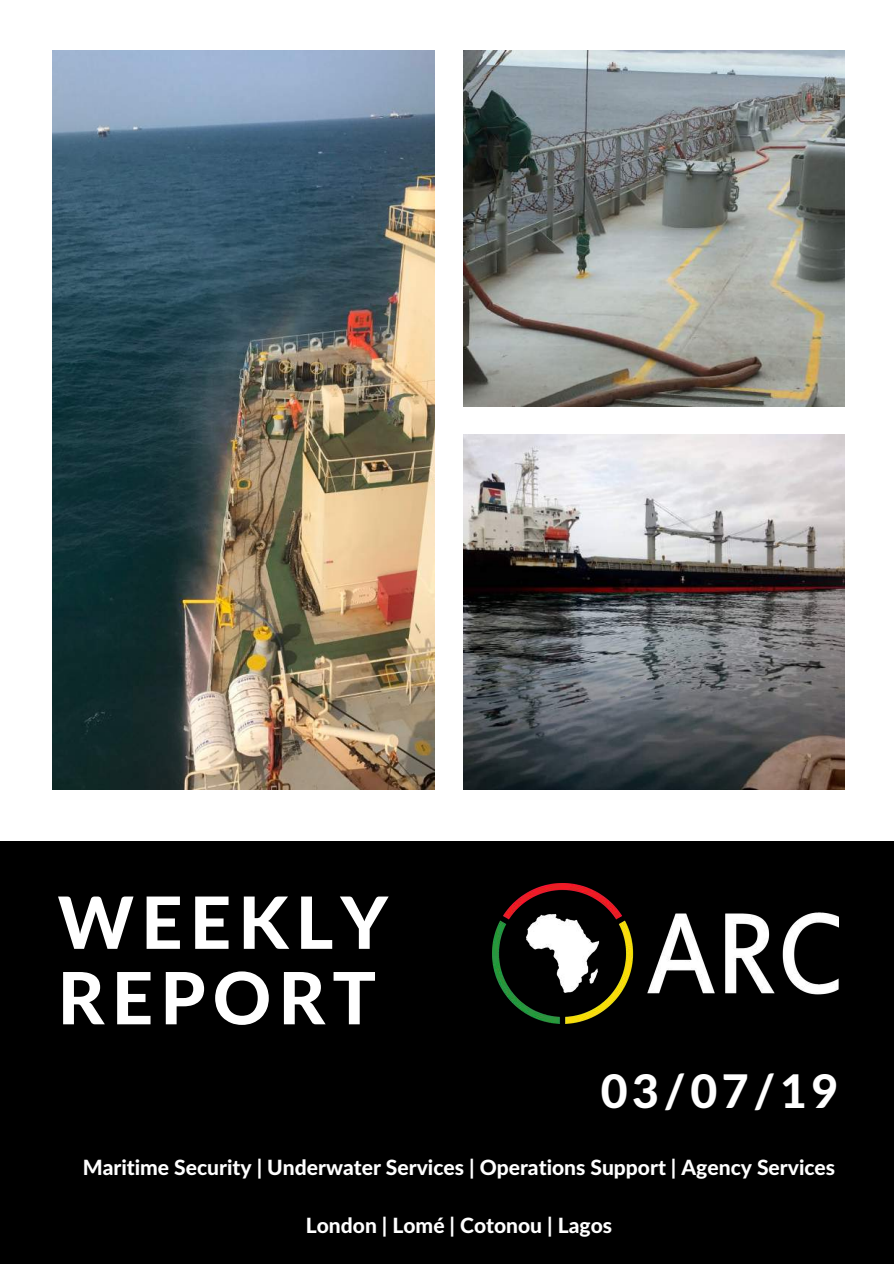
<style>
.page{position:relative;width:894px;height:1264px;background:#fff}
.page>*{position:absolute;margin:0;border:0;box-sizing:border-box;transform-origin:0 0}
.t1{font:800 72px/75.4px "Lato Latin";letter-spacing:.1em;color:#fff}
.t2{font:800 46.35px "Lato Latin";color:#fff}
.t3{font:800 21px "Lato Latin";color:#fff}
</style>
<div class="page">
<div style="left:0;top:841px;width:893px;height:422px;background:#000"></div>
<img style="left:53px;top:51px;width:382px;height:738px">
<img style="left:463px;top:51px;width:380px;height:355px">
<img style="left:463px;top:435px;width:380px;height:354px">
<img style="left:492px;top:883px;width:346px;height:140px">
<h1 class="t1" style="left:58px;top:883px;width:332px">WEEKLY<br>REPORT</h1>
<h2 class="t2" style="left:600px;top:1062px;width:239px">03/07/19</h2>
<p class="t3" style="left:83px;top:1153px;width:753px">Maritime Security | Underwater Services | Operations Support | Agency Services</p>
<p class="t3" style="left:306px;top:1212px;width:308px">London | Lomé | Cotonou | Lagos</p>
</div>
